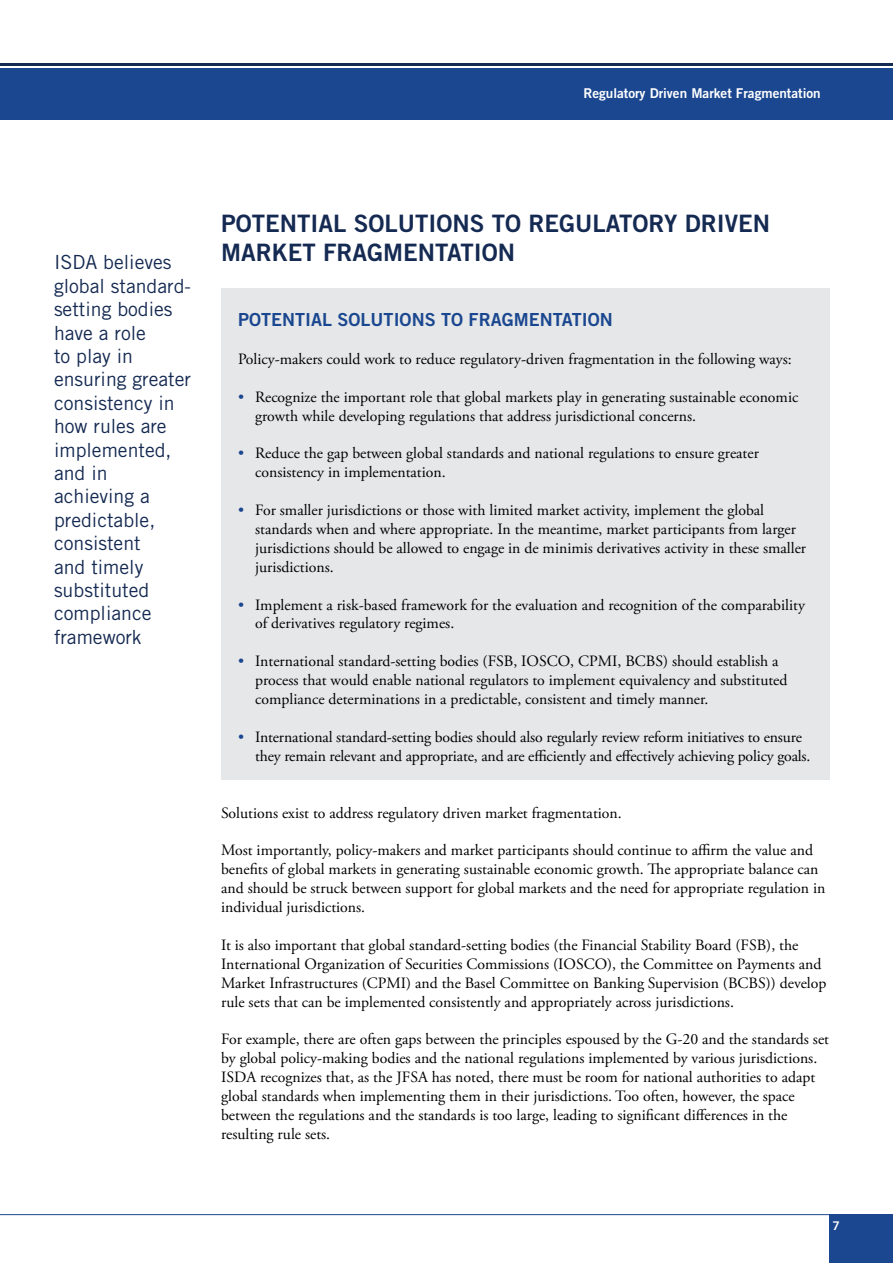
<style>
.page{position:relative;width:893px;height:1263px;background:#fff}
.page>*{position:absolute;margin:0;border:0;box-sizing:border-box;transform-origin:0 0}
.t1{font:24px/28.8px "Trade Gothic Bold Two";color:#152a52}
.t2{font:19.5px/23.4px "Trade Gothic LT Std";color:#152a52}
.t3{font:18px "Trade Gothic LT Std Bd 2";color:#1a4790}
.t4{font:15.75px/18.9px "Adobe Garamond Pro";color:#000}
.t5{font:13.5px "Trade Gothic LT Std Bd 2";color:#fff}
.t6{font:12px "Trade Gothic Bold Two";color:#fff}
.s1{color:#1a4790}
</style>
<div class="page">
<div style="left:0;top:68px;width:893px;height:51px;background:#1a4790"></div>
<hr style="left:0;top:64px;width:893px;height:2px;background:#152a52">
<div style="left:829px;top:1214px;width:64px;height:49px;background:#1a4790"></div>
<hr style="left:0;top:1214px;width:829px;height:1px;background:#1a4790">
<div style="left:221px;top:288px;width:608px;height:492px;background:#e6e7e8"></div>
<p class="t5" style="left:583px;top:85px;width:239px">Regulatory Driven Market Fragmentation</p>
<p class="t2" style="left:54px;top:250px;width:139px">ISDA believes global standard&shy;setting bodies have a role<br>to play in ensuring greater consistency in how rules are implemented, and in achieving a predictable, consistent<br>and timely substituted compliance framework</p>
<h1 class="t1" style="left:221px;top:209px;width:550px">POTENTIAL SOLUTIONS TO REGULATORY DRIVEN<br>MARKET FRAGMENTATION</h1>
<p class="t3" style="left:238px;top:308px;width:376px">POTENTIAL SOLUTIONS TO FRAGMENTATION</p>
<p class="t4" style="left:238px;top:350px;width:555px">Policy-makers could work to reduce regulatory-driven fragmentation in the following ways:</p>
<p class="t4" style="left:255px;top:388px;width:545px;text-indent:-17px"><span class="s1">•</span> Recognize the important role that global markets play in generating sustainable economic growth while developing regulations that address jurisdictional concerns.</p>
<p class="t4" style="left:255px;top:444px;width:505px;text-indent:-17px"><span class="s1">•</span> Reduce the gap between global standards and national regulations to ensure greater consistency in implementation.</p>
<p class="t4" style="left:255px;top:501px;width:553px;text-indent:-17px"><span class="s1">•</span> For smaller jurisdictions or those with limited market activity, implement the global standards when and where appropriate. In the meantime, market participants from larger jurisdictions should be allowed to engage in de minimis derivatives activity in these smaller jurisdictions.</p>
<p class="t4" style="left:255px;top:596px;width:551px;text-indent:-17px"><span class="s1">•</span> Implement a risk-based framework for the evaluation and recognition of the comparability of derivatives regulatory regimes.</p>
<p class="t4" style="left:255px;top:652px;width:534px;text-indent:-17px"><span class="s1">•</span> International standard-setting bodies (FSB, IOSCO, CPMI, BCBS) should establish a process that would enable national regulators to implement equivalency and substituted compliance determinations in a predictable, consistent and timely manner.</p>
<p class="t4" style="left:255px;top:728px;width:557px;text-indent:-17px"><span class="s1">•</span> International standard-setting bodies should also regularly review reform initiatives to ensure they remain relevant and appropriate, and are efficiently and effectively achieving policy goals.</p>
<p class="t4" style="left:221px;top:804px;width:402px">Solutions exist to address regulatory driven market fragmentation.</p>
<p class="t4" style="left:221px;top:841px;width:606px">Most importantly, policy-makers and market participants should continue to affirm the value and benefits of global markets in generating sustainable economic growth. The appropriate balance can and should be struck between support for global markets and the need for appropriate regulation in individual jurisdictions.</p>
<p class="t4" style="left:221px;top:936px;width:607px">It is also important that global standard-setting bodies (the Financial Stability Board (FSB), the International Organization of Securities Commissions (IOSCO), the Committee on Payments and Market Infrastructures (CPMI) and the Basel Committee on Banking Supervision (BCBS)) develop rule sets that can be implemented consistently and appropriately across jurisdictions.</p>
<p class="t4" style="left:221px;top:1030px;width:609px">For example, there are often gaps between the principles espoused by the G-20 and the standards set by global policy-making bodies and the national regulations implemented by various jurisdictions.<br>ISDA recognizes that, as the JFSA has noted, there must be room for national authorities to adapt global standards when implementing them in their jurisdictions. Too often, however, the space between the regulations and the standards is too large, leading to significant differences in the resulting rule sets.</p>
<p class="t6" style="left:833px;top:1219px;width:9px">7</p>
</div>
